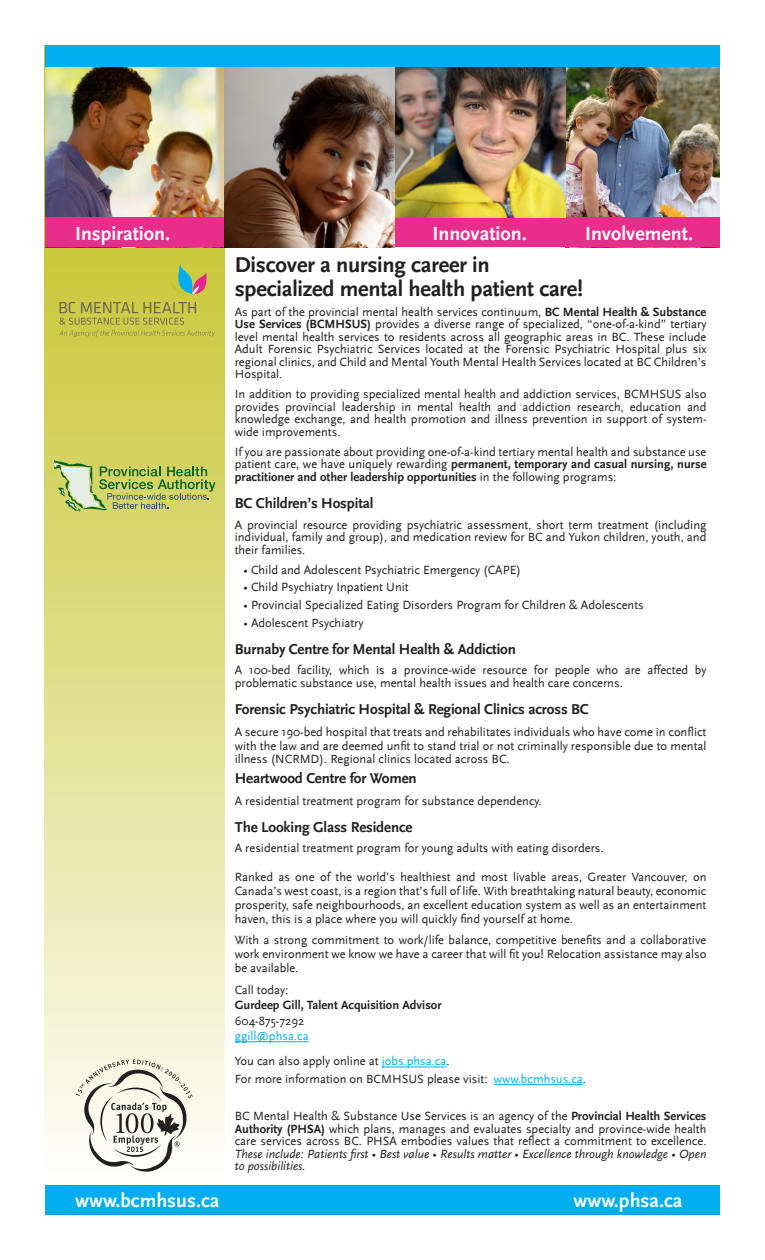
<style>
.page{position:relative;width:765px;height:1260px;background:#fff}
.page>*{position:absolute;margin:0;border:0;box-sizing:border-box;transform-origin:0 0}
.t1{font:700 22.5px "Scala Sans";letter-spacing:-.01em;color:#231f20}
.t2{font:700 20px "Scala Sans";color:#fff}
.t3{font:700 15px "Scala Sans";letter-spacing:-.01em;color:#231f20}
.t4{font:12.5px/12.5px "Scala Sans";color:#231f20;text-align:justify}
.t5{font:700 12.5px "Scala Sans";color:#231f20}
.t6{font:12.5px "Scala Sans";color:#00aeef}
.s1{font-weight:700}
.s2{color:#00aeef}
.s3{font-style:italic}
</style>
<div class="page">
<svg style="left:44px;top:45px;width:180px;height:1095px;background:#e1e092"></svg>
<div style="left:45px;top:45px;width:675px;height:23px;background:#00aeef"></div>
<img style="left:45px;top:67px;width:349px;height:150px">
<img style="left:566px;top:67px;width:154px;height:150px">
<svg style="left:45px;top:217px;width:675px;height:30px;background:#ce3d7d"></svg>
<img style="left:394px;top:67px;width:172px;height:150px">
<div style="left:45px;top:1185px;width:675px;height:30px;background:#00aeef"></div>
<hr style="left:235px;top:1042px;width:74px;height:1px;background:#00aeef">
<hr style="left:382px;top:1067px;width:64px;height:1px;background:#00aeef">
<hr style="left:494px;top:1084px;width:89px;height:1px;background:#00aeef">
<svg style="left:54px;top:460px;width:160px;height:52px;background:#b2c16b"></svg>
<svg style="left:76px;top:1060px;width:117px;height:112px"></svg>
<svg style="left:168px;top:265px;width:40px;height:30px"></svg>
<svg style="left:59px;top:302px;width:156px;height:35px;background:#bdbb49"></svg>
<p class="t2" style="left:75px;top:222px;width:97px">Inspiration.</p>
<p class="t2" style="left:432px;top:222px;width:96px">Innovation.</p>
<p class="t2" style="left:585px;top:222px;width:110px">Involvement.</p>
<p class="t1" style="left:235px;top:252px;width:257px">Discover a nursing career in</p>
<p class="t1" style="left:235px;top:276px;width:350px">specialized mental health patient care!</p>
<p class="t4" style="left:235px;top:306px;width:473px">As part of the provincial mental health services continuum, <span class="s1">BC Mental Health &amp; Substance Use Services (BCMHSUS)</span> provides a diverse range of specialized, “one-of-a-kind” tertiary level mental health services to residents across all geographic areas in BC. These include Adult Forensic Psychiatric Services located at the Forensic Psychiatric Hospital plus six regional clinics, and Child and Mental Youth Mental Health Services located at BC Children’s Hospital.</p>
<p class="t4" style="left:235px;top:388px;width:473px">In addition to providing specialized mental health and addiction services, BCMHSUS also provides provincial leadership in mental health and addiction research, education and knowledge exchange, and health promotion and illness prevention in support of system&shy;wide improvements.</p>
<p class="t4" style="left:235px;top:446px;width:473px">If you are passionate about providing one-of-a-kind tertiary mental health and substance use patient care, we have uniquely rewarding <span class="s1">permanent, temporary and casual nursing, nurse practitioner and other leadership opportunities</span> in the following programs:</p>
<p class="t3" style="left:235px;top:496px;width:140px">BC Children’s Hospital</p>
<p class="t4" style="left:235px;top:519px;width:473px">A provincial resource providing psychiatric assessment, short term treatment (including individual, family and group), and medication review for BC and Yukon children, youth, and their families.</p>
<p class="t4" style="left:244px;top:564px;width:279px">• Child and Adolescent Psychiatric Emergency (CAPE)</p>
<p class="t4" style="left:244px;top:581px;width:167px">• Child Psychiatry Inpatient Unit</p>
<p class="t4" style="left:244px;top:599px;width:402px">• Provincial Specialized Eating Disorders Program for Children &amp; Adolescents</p>
<p class="t4" style="left:244px;top:617px;width:122px">• Adolescent Psychiatry</p>
<p class="t3" style="left:235px;top:641px;width:283px">Burnaby Centre for Mental Health &amp; Addiction</p>
<p class="t4" style="left:235px;top:664px;width:473px">A 100-bed facility, which is a province-wide resource for people who are affected by problematic substance use, mental health issues and health care concerns.</p>
<p class="t3" style="left:235px;top:702px;width:356px">Forensic Psychiatric Hospital &amp; Regional Clinics across BC</p>
<p class="t4" style="left:235px;top:725px;width:473px;line-height:13.8px">A secure 190-bed hospital that treats and rehabilitates individuals who have come in conflict with the law and are deemed unfit to stand trial or not criminally responsible due to mental illness (NCRMD). Regional clinics located across BC.</p>
<p class="t3" style="left:235px;top:770px;width:184px">Heartwood Centre for Women</p>
<p class="t4" style="left:235px;top:795px;width:309px">A residential treatment program for substance dependency.</p>
<p class="t3" style="left:235px;top:819px;width:179px">The Looking Glass Residence</p>
<p class="t4" style="left:235px;top:842px;width:370px">A residential treatment program for young adults with eating disorders.</p>
<p class="t4" style="left:235px;top:871px;width:473px;line-height:13.8px">Ranked as one of the world’s healthiest and most livable areas, Greater Vancouver, on Canada’s west coast, is a region that’s full of life. With breathtaking natural beauty, economic prosperity, safe neighbourhoods, an excellent education system as well as an entertainment haven, this is a place where you will quickly find yourself at home.</p>
<p class="t4" style="left:235px;top:933px;width:473px;line-height:13.8px">With a strong commitment to work/life balance, competitive benefits and a collaborative work environment we know we have a career that will fit you! Relocation assistance may also be available.</p>
<p class="t4" style="left:235px;top:984px;width:55px">Call today:</p>
<p class="t5" style="left:235px;top:999px;width:208px">Gurdeep Gill, Talent Acquisition Advisor</p>
<p class="t4" style="left:235px;top:1014px;width:71px">604-875-7292</p>
<p class="t6" style="left:235px;top:1029px;width:75px">ggill@phsa.ca</p>
<p class="t4" style="left:235px;top:1055px;width:216px">You can also apply online at <span class="s2">jobs.phsa.ca</span>.</p>
<p class="t4" style="left:235px;top:1072px;width:353px">For more information on BCMHSUS please visit: <span class="s2">www.bcmhsus.ca</span>.</p>
<p class="t4" style="left:235px;top:1110px;width:473px">BC Mental Health &amp; Substance Use Services is an agency of the <span class="s1">Provincial Health Services Authority (PHSA)</span> which plans, manages and evaluates specialty and province-wide health care services across BC. PHSA embodies values that reflect a commitment to excellence.<br><span class="s3">These include: Patients first • Best value • Results matter • Excellence through knowledge • Open to possibilities.</span></p>
<p class="t2" style="left:75px;top:1190px;width:146px">www.bcmhsus.ca</p>
<p class="t2" style="left:573px;top:1190px;width:111px">www.phsa.ca</p>
</div>
